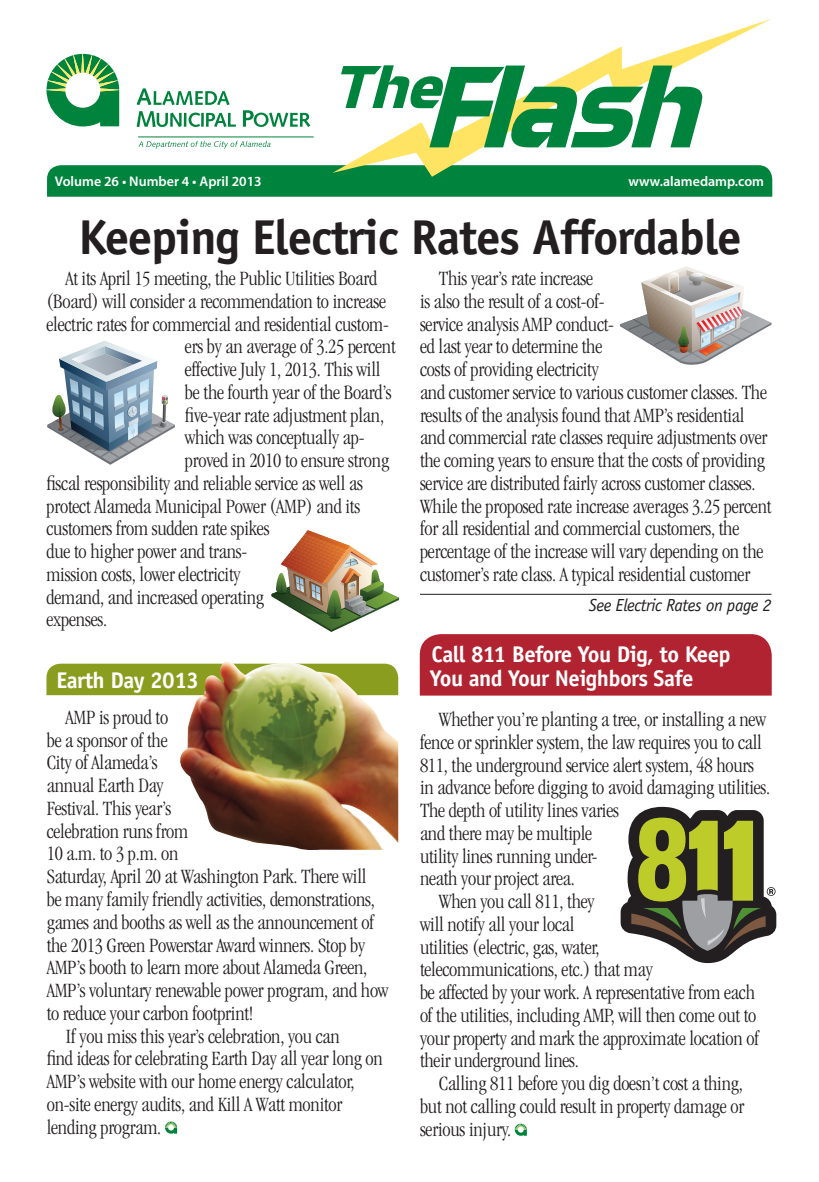
<style>
.page{position:relative;width:819px;height:1182px;background:#fff}
.page>*{position:absolute;margin:0;border:0;box-sizing:border-box;transform-origin:0 0}
.t1{font:700 49px "Officina Sans";letter-spacing:-.025em;color:#231f20}
.t2{font:700 22.75px/24.5px "Officina Sans";letter-spacing:-.025em;color:#fff}
.t3{font:300 condensed 21px/22.8px "Garamond";letter-spacing:-.01em;color:#231f20}
.t4{font:italic 17.5px "Officina Sans";letter-spacing:-.025em;color:#231f20}
.t5{font:600 14px "Myriad Pro";color:#fff}
</style>
<div class="page">
<div style="left:47px;top:165px;width:725px;height:32px;background:#00843d"></div>
<svg style="left:137px;top:88px;width:93px;height:17px"></svg>
<svg style="left:138px;top:141px;width:133px;height:8px"></svg>
<hr style="left:138px;top:137px;width:176px;height:1px;background:#00843d">
<svg style="left:46px;top:54px;width:73px;height:72px"></svg>
<svg style="left:137px;top:111px;width:63px;height:16px"></svg>
<hr style="left:201px;top:113px;width:3px;height:14px;background:#00843d">
<svg style="left:206px;top:113px;width:30px;height:14px"></svg>
<svg style="left:243px;top:110px;width:67px;height:17px"></svg>
<svg style="left:332px;top:19px;width:440px;height:158px"></svg>
<svg style="left:341px;top:65px;width:363px;height:83px"></svg>
<div style="left:46px;top:663px;width:132px;height:32px;background:#8a9d1e"></div>
<svg style="left:165px;top:1121px;width:12px;height:12px"></svg>
<div style="left:420px;top:634px;width:352px;height:61px;background:#b12330"></div>
<svg style="left:515px;top:1123px;width:12px;height:12px"></svg>
<svg style="left:621px;top:806px;width:155px;height:156px"></svg>
<img style="left:178px;top:661px;width:220px;height:189px">
<hr style="left:420px;top:593px;width:352px;height:1px;background:#231f20">
<svg style="left:271px;top:530px;width:128px;height:102px"></svg>
<svg style="left:47px;top:341px;width:128px;height:124px"></svg>
<svg style="left:620px;top:267px;width:152px;height:98px"></svg>
<p class="t5" style="left:55px;top:172px;width:208px">Volume 26 • Number 4 • April 2013</p>
<p class="t5" style="left:629px;top:172px;width:137px">www.alamedamp.com</p>
<h1 class="t1" style="left:79px;top:206px;width:665px">Keeping Electric Rates Affordable</h1>
<p class="t3" style="left:65px;top:267px;width:313px">At its April 15 meeting, the Public Utilities Board</p>
<p class="t3" style="left:46px;top:290px;width:341px">(Board) will consider a recommendation to increase</p>
<p class="t3" style="left:46px;top:312px;width:344px">electric rates for commercial and residential custom-</p>
<p class="t3" style="left:185px;top:335px;width:212px">ers by an average of 3.25 percent</p>
<p class="t3" style="left:185px;top:358px;width:197px">effective July 1, 2013. This will</p>
<p class="t3" style="left:185px;top:381px;width:208px">be the fourth year of the Board’s</p>
<p class="t3" style="left:185px;top:403px;width:201px">five-year rate adjustment plan,</p>
<p class="t3" style="left:185px;top:426px;width:181px">which was conceptually ap-</p>
<p class="t3" style="left:185px;top:449px;width:206px">proved in 2010 to ensure strong</p>
<p class="t3" style="left:46px;top:472px;width:318px">fiscal responsibility and reliable service as well as</p>
<p class="t3" style="left:46px;top:494px;width:315px">protect Alameda Municipal Power (AMP) and its</p>
<p class="t3" style="left:46px;top:517px;width:225px">customers from sudden rate spikes</p>
<p class="t3" style="left:46px;top:540px;width:202px">due to higher power and trans-</p>
<p class="t3" style="left:46px;top:563px;width:196px">mission costs, lower electricity</p>
<p class="t3" style="left:46px;top:585px;width:219px">demand, and increased operating</p>
<p class="t3" style="left:46px;top:608px;width:62px">expenses.</p>
<p class="t3" style="left:420px;top:267px;width:353px;text-indent:19px">This year’s rate increase<br>is also the result of a cost-of-<br>service analysis AMP conduct-<br>ed last year to determine the<br>costs of providing electricity<br>and customer service to various customer classes. The results of the analysis found that AMP’s residential and commercial rate classes require adjustments over the coming years to ensure that the costs of providing service are distributed fairly across customer classes.<br>While the proposed rate increase averages 3.25 percent for all residential and commercial customers, the percentage of the increase will vary depending on the customer’s rate class. A typical residential customer</p>
<p class="t4" style="left:589px;top:595px;width:184px">See Electric Rates on page 2</p>
<p class="t2" style="left:57px;top:668px;width:144px">Earth Day 2013</p>
<p class="t3" style="left:66px;top:706px;width:104px">AMP is proud to</p>
<p class="t3" style="left:47px;top:728px;width:123px">be a sponsor of the</p>
<p class="t3" style="left:47px;top:751px;width:112px">City of Alameda’s</p>
<p class="t3" style="left:47px;top:774px;width:118px">annual Earth Day</p>
<p class="t3" style="left:47px;top:797px;width:126px">Festival. This year’s</p>
<p class="t3" style="left:47px;top:819px;width:143px">celebration runs from</p>
<p class="t3" style="left:47px;top:842px;width:133px">10 a.m. to 3 p.m. on</p>
<p class="t3" style="left:47px;top:865px;width:321px">Saturday, April 20 at Washington Park. There will</p>
<p class="t3" style="left:47px;top:887px;width:330px">be many family friendly activities, demonstrations,</p>
<p class="t3" style="left:47px;top:910px;width:329px">games and booths as well as the announcement of</p>
<p class="t3" style="left:47px;top:933px;width:320px">the 2013 Green Powerstar Award winners. Stop by</p>
<p class="t3" style="left:47px;top:956px;width:322px">AMP’s booth to learn more about Alameda Green,</p>
<p class="t3" style="left:47px;top:978px;width:343px">AMP’s voluntary renewable power program, and how</p>
<p class="t3" style="left:47px;top:1001px;width:208px">to reduce your carbon footprint!</p>
<p class="t3" style="left:66px;top:1024px;width:276px">If you miss this year’s celebration, you can</p>
<p class="t3" style="left:47px;top:1047px;width:338px">find ideas for celebrating Earth Day all year long on</p>
<p class="t3" style="left:47px;top:1069px;width:309px">AMP’s website with our home energy calculator,</p>
<p class="t3" style="left:47px;top:1092px;width:297px">on-site energy audits, and Kill A Watt monitor</p>
<p class="t3" style="left:47px;top:1115px;width:116px">lending program.</p>
<p class="t2" style="left:430px;top:641px;width:302px">Call 811 Before You Dig, to Keep<br>You and Your Neighbors Safe</p>
<p class="t3" style="left:439px;top:708px;width:329px">Whether you’re planting a tree, or installing a new</p>
<p class="t3" style="left:420px;top:730px;width:343px">fence or sprinkler system, the law requires you to call</p>
<p class="t3" style="left:420px;top:753px;width:336px">811, the underground service alert system, 48 hours</p>
<p class="t3" style="left:420px;top:776px;width:352px">in advance before digging to avoid damaging utilities.</p>
<p class="t3" style="left:420px;top:799px;width:201px">The depth of utility lines varies</p>
<p class="t3" style="left:420px;top:821px;width:174px">and there may be multiple</p>
<p class="t3" style="left:420px;top:844px;width:179px">utility lines running under-</p>
<p class="t3" style="left:420px;top:867px;width:156px">neath your project area.</p>
<p class="t3" style="left:439px;top:890px;width:157px">When you call 811, they</p>
<p class="t3" style="left:420px;top:912px;width:156px">will notify all your local</p>
<p class="t3" style="left:420px;top:935px;width:181px">utilities (electric, gas, water,</p>
<p class="t3" style="left:420px;top:958px;width:234px">telecommunications, etc.) that may</p>
<p class="t3" style="left:420px;top:981px;width:337px">be affected by your work. A representative from each</p>
<p class="t3" style="left:420px;top:1003px;width:338px">of the utilities, including AMP, will then come out to</p>
<p class="t3" style="left:420px;top:1026px;width:341px">your property and mark the approximate location of</p>
<p class="t3" style="left:420px;top:1049px;width:160px">their underground lines.</p>
<p class="t3" style="left:439px;top:1072px;width:306px">Calling 811 before you dig doesn’t cost a thing,</p>
<p class="t3" style="left:420px;top:1094px;width:326px">but not calling could result in property damage or</p>
<p class="t3" style="left:420px;top:1117px;width:93px">serious injury.</p>
</div>
